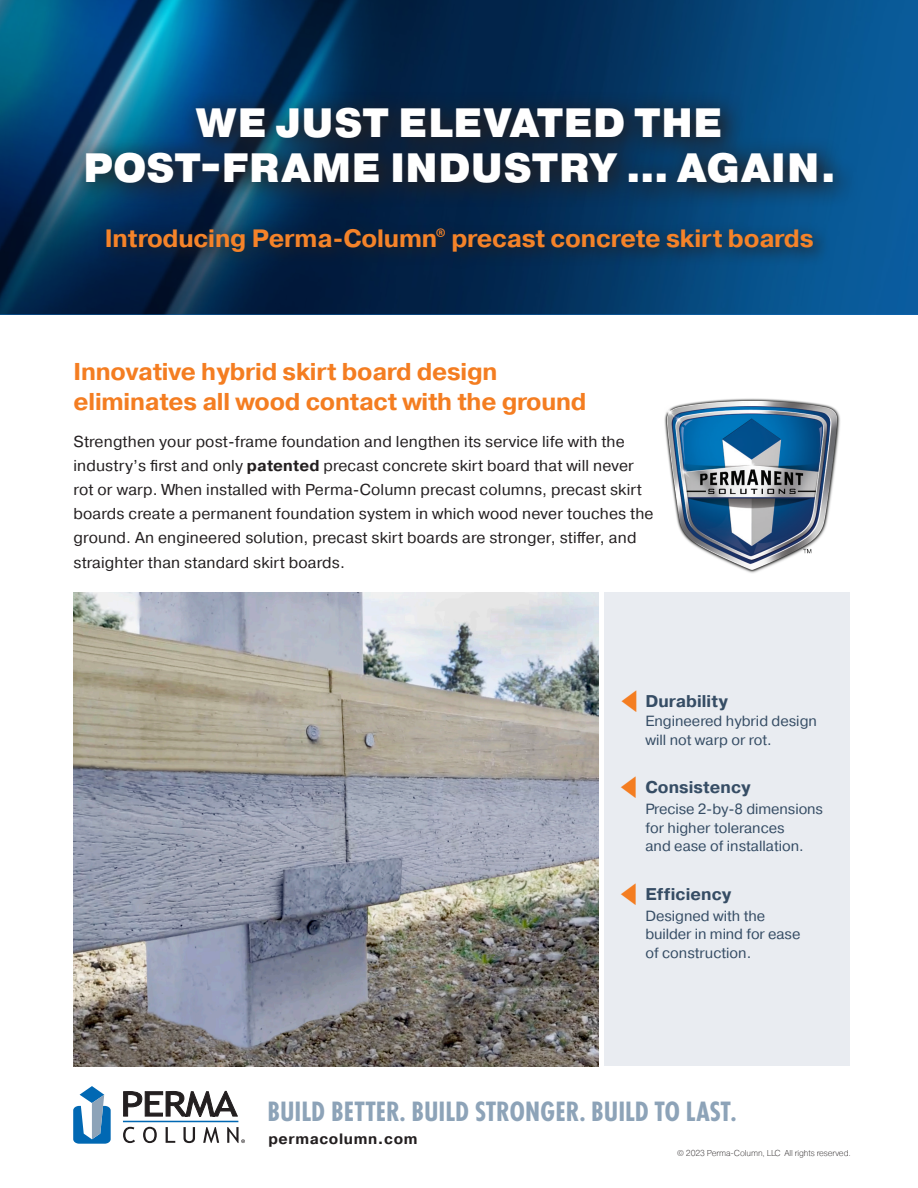
<style>
.page{position:relative;width:918px;height:1188px;background:#fff}
.page>*{position:absolute;margin:0;border:0;box-sizing:border-box;transform-origin:0 0}
.t1{font:900 40.95px "Pragmatica";color:#fff}
.t2{font:700 29.1px "Futura PT Cond";color:#8da3b8}
.t3{font:700 25.05px "Pragmatica";letter-spacing:-.01em;color:#f58329}
.t4{font:700 24.3px "Pragmatica";letter-spacing:-.01em;color:#f47d21}
.t5{font:700 16.95px "Pragmatica";letter-spacing:.005em;color:#364d65}
.t6{font:15.75px/24.2px "Pragmatica";letter-spacing:.01em;color:#231f20}
.t7{font:700 15px "Pragmatica";letter-spacing:.04em;color:#231f20}
.t8{font:14.7px/18.9px "Pragmatica";color:#364d65}
.t9{font:200 8.55px "Pragmatica";letter-spacing:-.01em;color:#231f20}
.s1{font-weight:700}
.s2{font-size:24.9px}
</style>
<div class="page">
<img style="left:0;top:0;width:918px;height:315px">
<div style="left:605px;top:593px;width:245px;height:473px;background:#e9ecf1"></div>
<img style="left:664px;top:398px;width:176px;height:175px">
<img style="left:74px;top:593px;width:524px;height:473px">
<div style="left:69px;top:91px;width:790px;height:118px;background:#231f20;opacity:.9"></div>
<div style="left:97px;top:219px;width:735px;height:52px;background:#231f20;opacity:.68"></div>
<svg style="left:123px;top:1127px;width:12px;height:16px"></svg>
<svg style="left:143px;top:1127px;width:14px;height:16px"></svg>
<svg style="left:166px;top:1127px;width:9px;height:16px"></svg>
<svg style="left:183px;top:1127px;width:12px;height:16px"></svg>
<svg style="left:203px;top:1127px;width:16px;height:16px"></svg>
<svg style="left:123px;top:1091px;width:115px;height:26px"></svg>
<hr style="left:123px;top:1121px;width:115px;height:1px;background:#0168b3">
<svg style="left:73px;top:1086px;width:38px;height:58px"></svg>
<svg style="left:227px;top:1127px;width:18px;height:16px"></svg>
<p class="t1" style="left:196px;top:97px;width:528px">WE JUST ELEVATED THE</p>
<p class="t1" style="left:83px;top:141px;width:754px">POST-FRAME INDUSTRY ... AGAIN.</p>
<p class="t3" style="left:105px;top:222px;width:710px">Introducing Perma-Column<sup>®</sup> precast concrete skirt boards</p>
<p class="t4" style="left:74px;top:356px;width:425px">Innovative hybrid skirt board design</p>
<p class="t4" style="left:74px;top:386px;width:514px">eliminates all wood contact with the ground</p>
<p class="t6" style="left:74px;top:430px;width:582px">Strengthen your post-frame foundation and lengthen its service life with the industry’s first and only <span class="s1">patented</span> precast concrete skirt board that will never rot or warp. When installed with Perma-Column precast columns, precast skirt boards create a permanent foundation system in which wood never touches the ground. An engineered solution, precast skirt boards are stronger, stiffer, and straighter than standard skirt boards.</p>
<p class="t5" style="left:645px;top:690px;width:84px">Durability</p>
<p class="t8" style="left:645px;top:711px;width:173px">Engineered hybrid design will not warp or rot.</p>
<p class="t5" style="left:645px;top:776px;width:107px">Consistency</p>
<p class="t8" style="left:645px;top:799px;width:179px">Precise 2-by-8 dimensions for higher tolerances<br>and ease of installation.</p>
<p class="t5" style="left:645px;top:883px;width:87px">Efficiency</p>
<p class="t8" style="left:645px;top:906px;width:156px">Designed with the builder in mind for ease of construction.</p>
<p class="t2" style="left:267px;top:1095px;width:471px">BUILD BETTER<span class="s2">.</span> BUILD STRONGER<span class="s2">.</span> BUILD TO LAST<span class="s2">.</span></p>
<p class="t9" style="left:677px;top:1148px;width:175px">© 2023 Perma-Column, LLC All rights reserved.</p>
<p class="t7" style="left:268px;top:1129px;width:151px">permacolumn.com</p>
</div>
